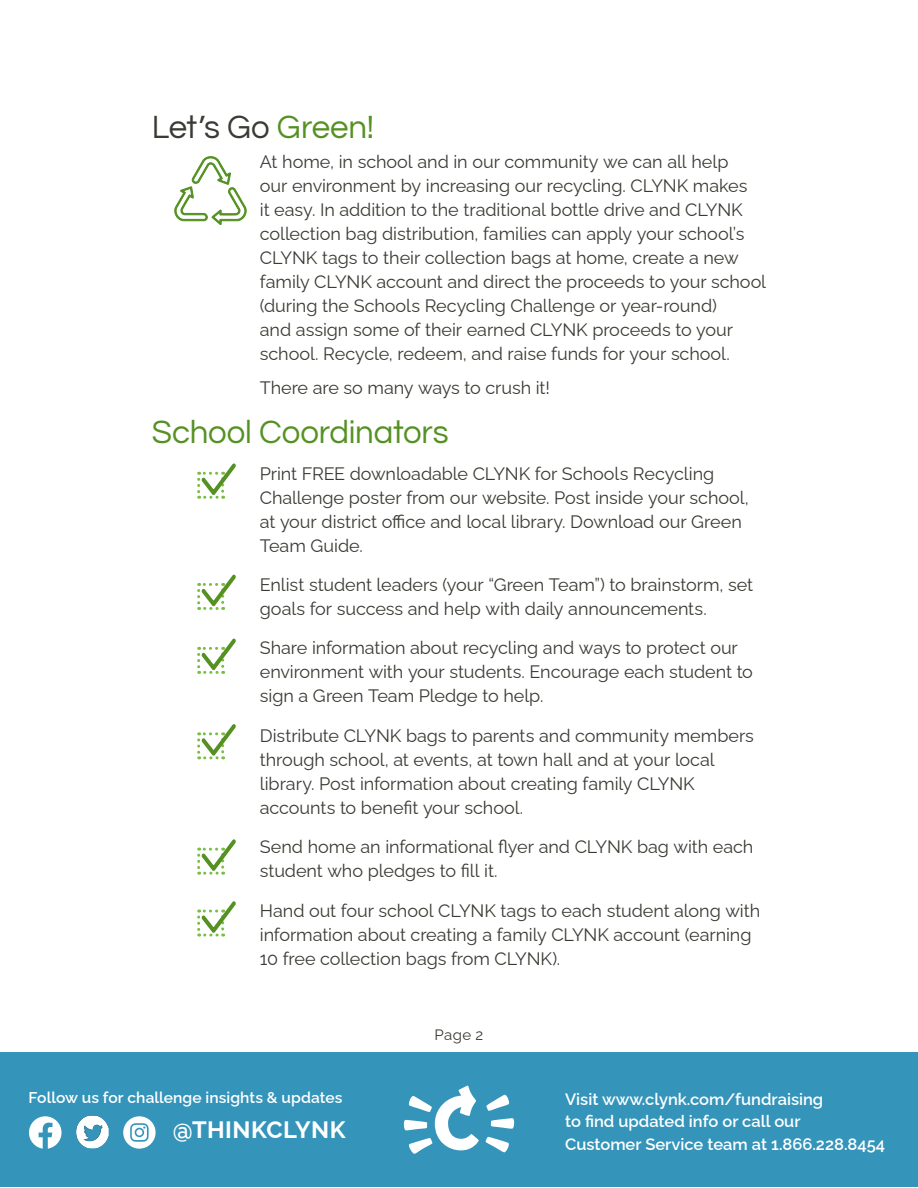
<style>
.page{position:relative;width:918px;height:1188px;background:#fff}
.page>*{position:absolute;margin:0;border:0;box-sizing:border-box;transform-origin:0 0}
.SubHead{font:33px "Questrial";letter-spacing:-.005em;color:#549122}
.SubHead-2{font:33px "Questrial";letter-spacing:-.005em;color:#3a3b34}
.t1{font:700 23.7px "Raleway";letter-spacing:.02em;color:#fff}
.Text_List{font:18px/24px "Raleway";letter-spacing:-.005em;color:#3a3b34}
.Text{font:18px/24px "Raleway";letter-spacing:-.005em;color:#3a3b34}
.t2{font:600 16.5px/22.8px "Raleway";color:#fff}
.t3{font:600 15.6px "Raleway";letter-spacing:.005em;color:#fff}
.Page_Numbers{font:15px "Raleway";color:#3a3b34}
.s1{color:#549122}
</style>
<div class="page">
<div style="left:0;top:1052px;width:918px;height:135px;background:#3494ba"></div>
<svg style="left:29px;top:1116px;width:33px;height:33px"></svg>
<svg style="left:123px;top:1116px;width:33px;height:33px"></svg>
<img style="left:76px;top:1116px;width:33px;height:32px">
<svg style="left:486px;top:1095px;width:23px;height:16px"></svg>
<svg style="left:491px;top:1118px;width:24px;height:11px"></svg>
<svg style="left:486px;top:1137px;width:23px;height:16px"></svg>
<svg style="left:403px;top:1085px;width:76px;height:69px"></svg>
<svg style="left:174px;top:156px;width:73px;height:69px"></svg>
<svg style="left:197px;top:463px;width:39px;height:36px"></svg>
<svg style="left:197px;top:574px;width:39px;height:36px"></svg>
<svg style="left:197px;top:638px;width:39px;height:36px"></svg>
<svg style="left:197px;top:724px;width:39px;height:35px"></svg>
<svg style="left:197px;top:839px;width:39px;height:36px"></svg>
<svg style="left:197px;top:901px;width:39px;height:36px"></svg>
<p class="SubHead-2" style="left:152px;top:104px;width:224px">Let’s Go <span class="s1">Green!</span></p>
<p class="Text" style="left:260px;top:148px;width:508px">At home, in school and in our community we can all help<br>our environment by increasing our recycling. CLYNK makes<br>it easy. In addition to the traditional bottle drive and CLYNK collection bag distribution, families can apply your school’s CLYNK tags to their collection bags at home, create a new family CLYNK account and direct the proceeds to your school (during the Schools Recycling Challenge or year-round)<br>and assign some of their earned CLYNK proceeds to your school. Recycle, redeem, and raise funds for your school.</p>
<p class="Text" style="left:260px;top:373px;width:292px">There are so many ways to crush it!</p>
<p class="SubHead" style="left:152px;top:409px;width:298px">School Coordinators</p>
<p class="Text_List" style="left:260px;top:459px;width:491px">Print FREE downloadable CLYNK for Schools Recycling Challenge poster from our website. Post inside your school, at your district office and local library. Download our Green Team Guide.</p>
<p class="Text_List" style="left:260px;top:571px;width:495px">Enlist student leaders (your “Green Team”) to brainstorm, set goals for success and help with daily announcements.</p>
<p class="Text_List" style="left:260px;top:634px;width:495px">Share information about recycling and ways to protect our environment with your students. Encourage each student to sign a Green Team Pledge to help.</p>
<p class="Text_List" style="left:260px;top:722px;width:496px">Distribute CLYNK bags to parents and community members through school, at events, at town hall and at your local library. Post information about creating family CLYNK accounts to benefit your school.</p>
<p class="Text_List" style="left:260px;top:833px;width:495px">Send home an informational flyer and CLYNK bag with each student who pledges to fill it.</p>
<p class="Text_List" style="left:260px;top:896px;width:502px">Hand out four school CLYNK tags to each student along with information about creating a family CLYNK account (earning<br>10 free collection bags from CLYNK).</p>
<p class="t3" style="left:28px;top:1085px;width:315px">Follow us for challenge insights &amp; updates</p>
<p class="t1" style="left:173px;top:1111px;width:174px">@THINKCLYNK</p>
<p class="Page_Numbers" style="left:435px;top:1023px;width:50px">Page 2</p>
<p class="t2" style="left:565px;top:1085px;width:260px">Visit www.clynk.com/fundraising</p>
<p class="t2" style="left:565px;top:1108px;width:322px">to find updated info or call our<br>Customer Service team at 1.866.228.8454</p>
</div>
